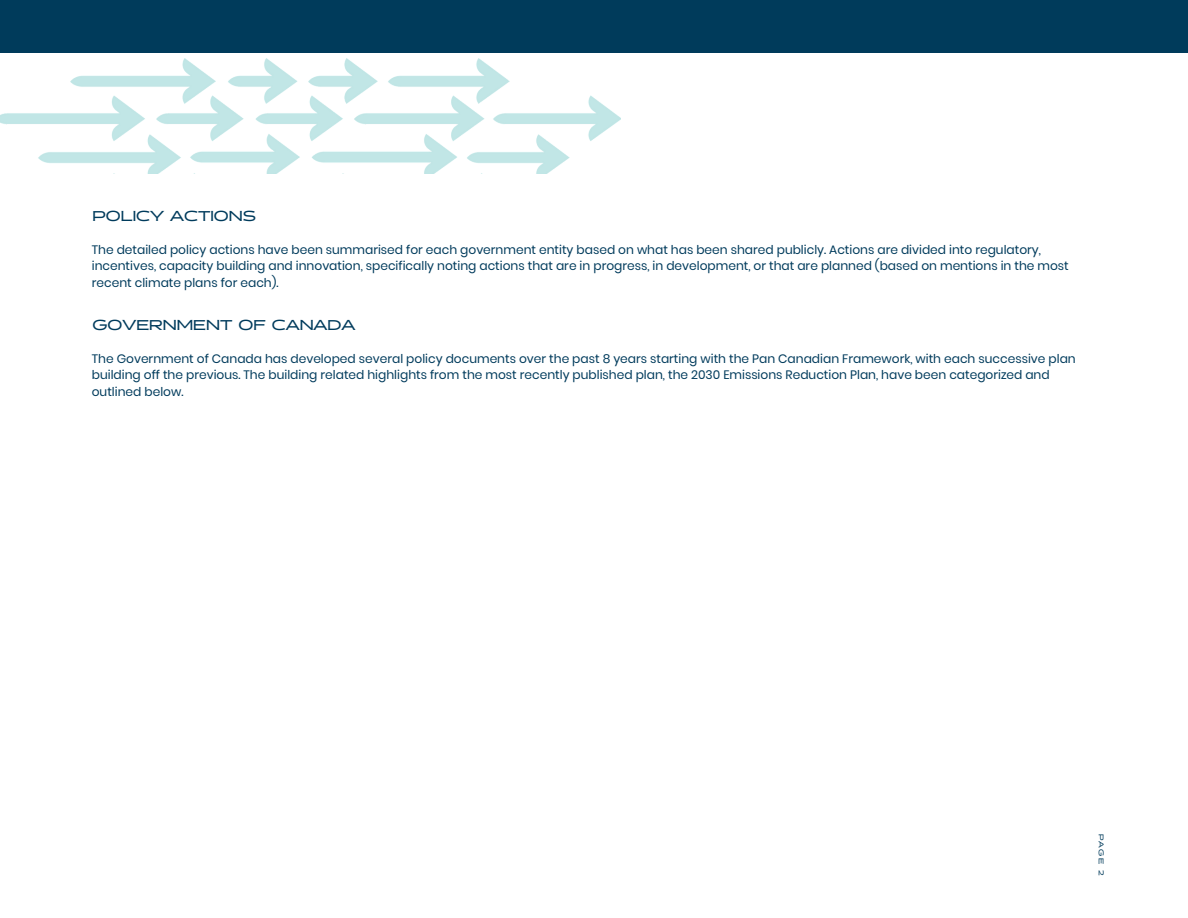
<style>
.page{position:relative;width:1188px;height:918px;background:#fff}
.page>*{position:absolute;margin:0;border:0;box-sizing:border-box;transform-origin:0 0}
.t1{font:500 14.4px "Halogen Flare";color:#003b5c}
.t2{font:12.3px/16.5px "Poppins";color:#003b5c}
.t3{font:500 6.9px "Halogen Flare";color:#003b5b}
</style>
<div class="page">
<img style="left:0;top:58px;width:621px;height:115px">
<div style="left:0;top:0;width:1188px;height:52px;background:#003b5b"></div>
<p class="t1" style="left:92px;top:210px;width:165px">POLICY ACTIONS</p>
<p class="t2" style="left:92px;top:241px;width:979px">The detailed policy actions have been summarised for each government entity based on what has been shared publicly. Actions are divided into regulatory, incentives, capacity building and innovation, specifically noting actions that are in progress, in development, or that are planned (based on mentions in the most recent climate plans for each).</p>
<p class="t1" style="left:92px;top:319px;width:265px">GOVERNMENT OF CANADA</p>
<p class="t2" style="left:92px;top:350px;width:986px">The Government of Canada has developed several policy documents over the past 8 years starting with the Pan Canadian Framework, with each successive plan building off the previous. The building related highlights from the most recently published plan, the 2030 Emissions Reduction Plan, have been categorized and outlined below.</p>
<h2 class="t3" style="left:1104px;top:834px;width:44px;rotate:90deg">PAGE 2</h2>
</div>
